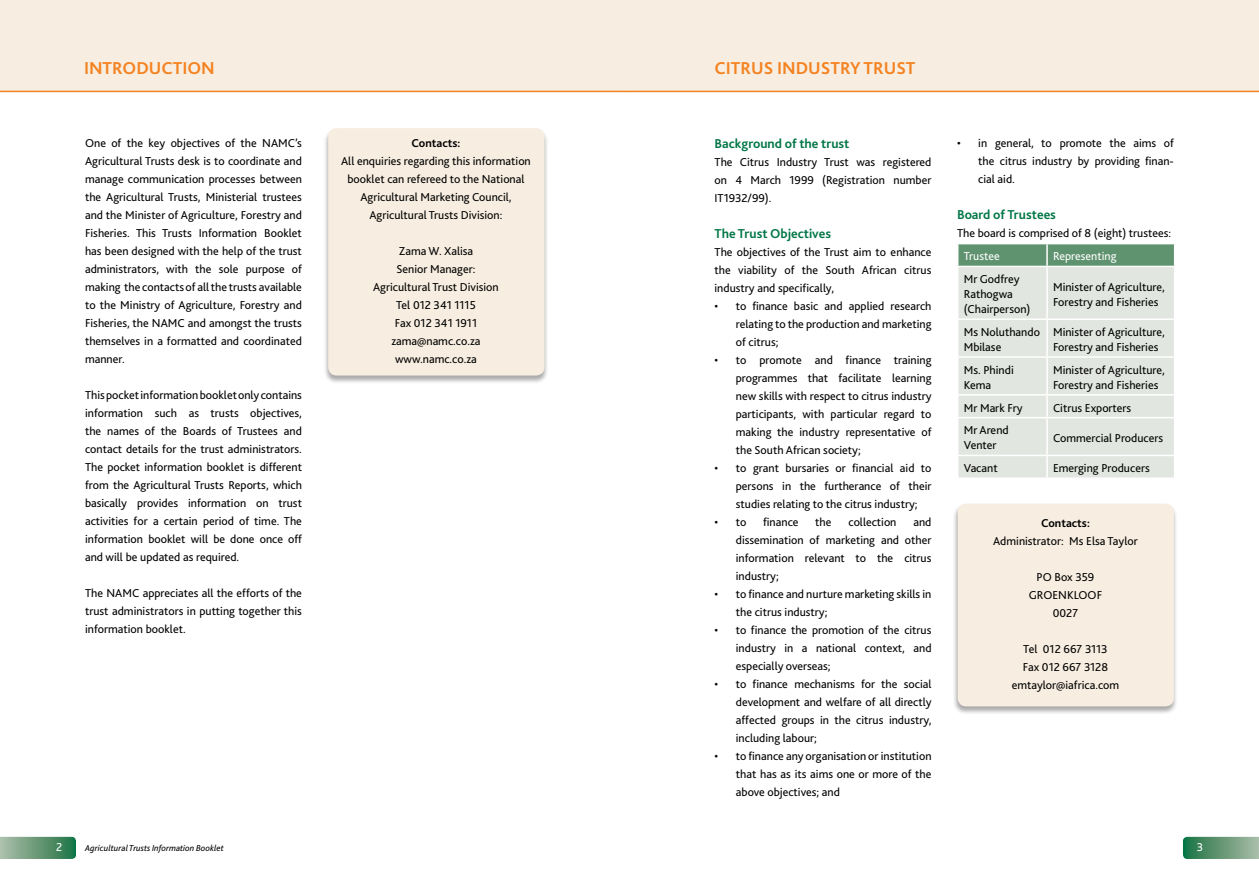
<style>
.page{position:relative;width:1259px;height:893px;background:#fff}
.page>*{position:absolute;margin:0;border:0;box-sizing:border-box;transform-origin:0 0}
.t1{font:700 18px "Bliss 2";color:#f58220}
.t2{font:700 13.5px "Bliss 2";color:#007647}
.t3{font:12px/18px "Bliss 2";color:#000;text-align:justify}
.t4{font:12px "Bliss 2";color:#fff}
.t5{font:700 12px "Bliss 2";color:#000}
.t6{font:italic 9px "Bliss 2";color:#000}
</style>
<div class="page">
<div style="left:0;top:0;width:629px;height:91px;background:#f7eee1"></div>
<svg style="left:0;top:837px;width:76px;height:22px;background:#669978"></svg>
<hr style="left:0;top:91px;width:629px;height:1px;background:#f58220">
<div style="left:629px;top:0;width:630px;height:91px;background:#f7eee1"></div>
<svg style="left:1183px;top:837px;width:76px;height:22px;background:#629875"></svg>
<hr style="left:629px;top:91px;width:630px;height:1px;background:#f58220">
<div style="left:323px;top:128px;width:232px;height:262px;background:#000;opacity:.34"></div>
<div style="left:328px;top:128px;width:216px;height:248px;background:#f7eee1;border-radius:9px"></div>
<div style="left:952px;top:503px;width:232px;height:218px;background:#000;opacity:.34"></div>
<div style="left:957px;top:504px;width:217px;height:202px;background:#f7eee1;border-radius:9px"></div>
<div style="left:958px;top:267px;width:216px;height:210px;background:#e1e6e0"></div>
<svg style="left:958px;top:244px;width:217px;height:22px;background:#669675"></svg>
<hr style="left:1046px;top:267px;width:1px;height:51px;background:#fff">
<hr style="left:957px;top:318px;width:90px;height:2px;background:#fff">
<hr style="left:1047px;top:318px;width:128px;height:2px;background:#fff">
<hr style="left:1046px;top:320px;width:1px;height:36px;background:#fff">
<hr style="left:957px;top:356px;width:90px;height:2px;background:#fff">
<hr style="left:1047px;top:356px;width:128px;height:2px;background:#fff">
<hr style="left:1046px;top:358px;width:1px;height:36px;background:#fff">
<hr style="left:957px;top:394px;width:90px;height:2px;background:#fff">
<hr style="left:1047px;top:394px;width:128px;height:2px;background:#fff">
<svg style="left:1046px;top:396px;width:1px;height:21px"></svg>
<hr style="left:957px;top:417px;width:90px;height:1px;background:#fff">
<hr style="left:1047px;top:417px;width:128px;height:1px;background:#fff">
<hr style="left:1046px;top:418px;width:1px;height:37px;background:#fff">
<hr style="left:957px;top:455px;width:90px;height:1px;background:#fff">
<hr style="left:1047px;top:455px;width:128px;height:1px;background:#fff">
<svg style="left:1046px;top:456px;width:1px;height:21px"></svg>
<h1 class="t1" style="left:84px;top:57px;width:18px">Introduction</h1>
<p class="t3" style="left:85px;top:134px;width:218px">One of the key objectives of the NAMC’s Agricultural Trusts desk is to coordinate and manage communication processes between the Agricultural Trusts, Ministerial trustees and the Minister of Agriculture, Forestry and Fisheries. This Trusts Information Booklet has been designed with the help of the trust administrators, with the sole purpose of making the contacts of all the trusts available to the Ministry of Agriculture, Forestry and Fisheries, the NAMC and amongst the trusts themselves in a formatted and coordinated manner.</p>
<p class="t3" style="left:85px;top:386px;width:218px">This pocket information booklet only contains information such as trusts objectives, the names of the Boards of Trustees and contact details for the trust administrators.<br>The pocket information booklet is different from the Agricultural Trusts Reports, which basically provides information on trust activities for a certain period of time. The information booklet will be done once off and will be updated as required.</p>
<p class="t3" style="left:85px;top:584px;width:218px">The NAMC appreciates all the efforts of the trust administrators in putting together this information booklet.</p>
<p class="t5" style="left:411px;top:135px;width:50px">Contacts:</p>
<p class="t3" style="left:341px;top:152px;width:191px;text-align:center">All enquiries regarding this information booklet can refereed to the National Agricultural Marketing Council, Agricultural Trusts Division:</p>
<p class="t3" style="left:373px;top:242px;width:127px;text-align:center">Zama W. Xalisa<br>Senior Manager:<br>Agricultural Trust Division<br>Tel 012 341 1115<br>Fax 012 341 1911 zama@namc.co.za www.namc.co.za</p>
<h1 class="t1" style="left:714px;top:57px;width:202px">CITRUS INDUSTRY TRUST</h1>
<p class="t2" style="left:714px;top:135px;width:136px">Background of the trust</p>
<p class="t3" style="left:714px;top:153px;width:218px">The Citrus Industry Trust was registered on 4 March 1999 (Registration number IT1932/99).</p>
<p class="t2" style="left:714px;top:225px;width:118px">The Trust Objectives</p>
<p class="t3" style="left:714px;top:243px;width:218px">The objectives of the Trust aim to enhance the viability of the South African citrus industry and specifically,</p>
<p class="t3" style="left:736px;top:297px;width:197px;text-indent:-21px">• to finance basic and applied research relating to the production and marketing of citrus;</p>
<p class="t3" style="left:736px;top:351px;width:197px;text-indent:-21px">• to promote and finance training programmes that facilitate learning new skills with respect to citrus industry participants, with particular regard to making the industry representative of the South African society;</p>
<p class="t3" style="left:736px;top:459px;width:197px;text-indent:-21px">• to grant bursaries or financial aid to persons in the furtherance of their studies relating to the citrus industry;</p>
<p class="t3" style="left:714px;top:513px;width:33px">• to</p>
<p class="t3" style="left:763px;top:513px;width:37px">finance</p>
<p class="t3" style="left:815px;top:513px;width:18px">the</p>
<p class="t3" style="left:848px;top:513px;width:50px">collection</p>
<p class="t3" style="left:736px;top:513px;width:197px;text-indent:178px">and dissemination of marketing and other information relevant to the citrus industry;</p>
<p class="t3" style="left:736px;top:585px;width:197px;text-indent:-21px">• to finance and nurture marketing skills in the citrus industry;</p>
<p class="t3" style="left:736px;top:621px;width:197px;text-indent:-21px">• to finance the promotion of the citrus industry in a national context, and especially overseas;</p>
<p class="t3" style="left:736px;top:675px;width:197px;text-indent:-21px">• to finance mechanisms for the social development and welfare of all directly affected groups in the citrus industry, including labour;</p>
<p class="t3" style="left:736px;top:747px;width:197px;text-indent:-21px">• to finance any organisation or institution that has as its aims one or more of the above objectives; and</p>
<p class="t3" style="left:978px;top:134px;width:197px;text-indent:-21px">• in general, to promote the aims of the citrus industry by providing finan&shy;cial aid.</p>
<p class="t2" style="left:957px;top:206px;width:100px">Board of Trustees</p>
<p class="t3" style="left:957px;top:224px;width:216px">The board is comprised of 8 (eight) trustees:</p>
<p class="t4" style="left:963px;top:249px;width:38px">Trustee</p>
<p class="t4" style="left:1053px;top:249px;width:65px">Representing</p>
<p class="t3" style="left:963px;top:271px;width:68px;line-height:15px;text-align:left">Mr Godfrey<br>Rathogwa (Chairperson)</p>
<p class="t3" style="left:1053px;top:279px;width:113px;line-height:15px">Minister of Agriculture,<br>Forestry and Fisheries</p>
<p class="t3" style="left:963px;top:324px;width:78px;line-height:15px">Ms Noluthando<br>Mbilase</p>
<p class="t3" style="left:1053px;top:324px;width:113px;line-height:15px">Minister of Agriculture,<br>Forestry and Fisheries</p>
<p class="t3" style="left:963px;top:362px;width:52px;line-height:15px">Ms. Phindi<br>Kema</p>
<p class="t3" style="left:1053px;top:362px;width:113px;line-height:15px">Minister of Agriculture,<br>Forestry and Fisheries</p>
<p class="t3" style="left:963px;top:398px;width:60px">Mr Mark Fry</p>
<p class="t3" style="left:1053px;top:398px;width:80px">Citrus Exporters</p>
<p class="t3" style="left:963px;top:423px;width:46px;line-height:15px">Mr Arend<br>Venter</p>
<p class="t3" style="left:1053px;top:429px;width:111px">Commercial Producers</p>
<p class="t3" style="left:963px;top:459px;width:35px">Vacant</p>
<p class="t3" style="left:1053px;top:459px;width:98px">Emerging Producers</p>
<p class="t5" style="left:1041px;top:516px;width:50px">Contacts:</p>
<p class="t3" style="left:993px;top:532px;width:146px">Administrator: Ms Elsa Taylor</p>
<p class="t3" style="left:1028px;top:568px;width:75px;text-align:center">PO Box 359<br>GROENKLOOF<br>0027</p>
<p class="t3" style="left:1011px;top:640px;width:109px;text-align:center">Tel 012 667 3113<br>Fax 012 667 3128 emtaylor@iafrica.com</p>
<p class="t4" style="left:56px;top:840px;width:8px">2</p>
<p class="t6" style="left:85px;top:843px;width:140px">Agricultural Trusts Information Booklet</p>
<p class="t4" style="left:1196px;top:840px;width:8px">3</p>
</div>
